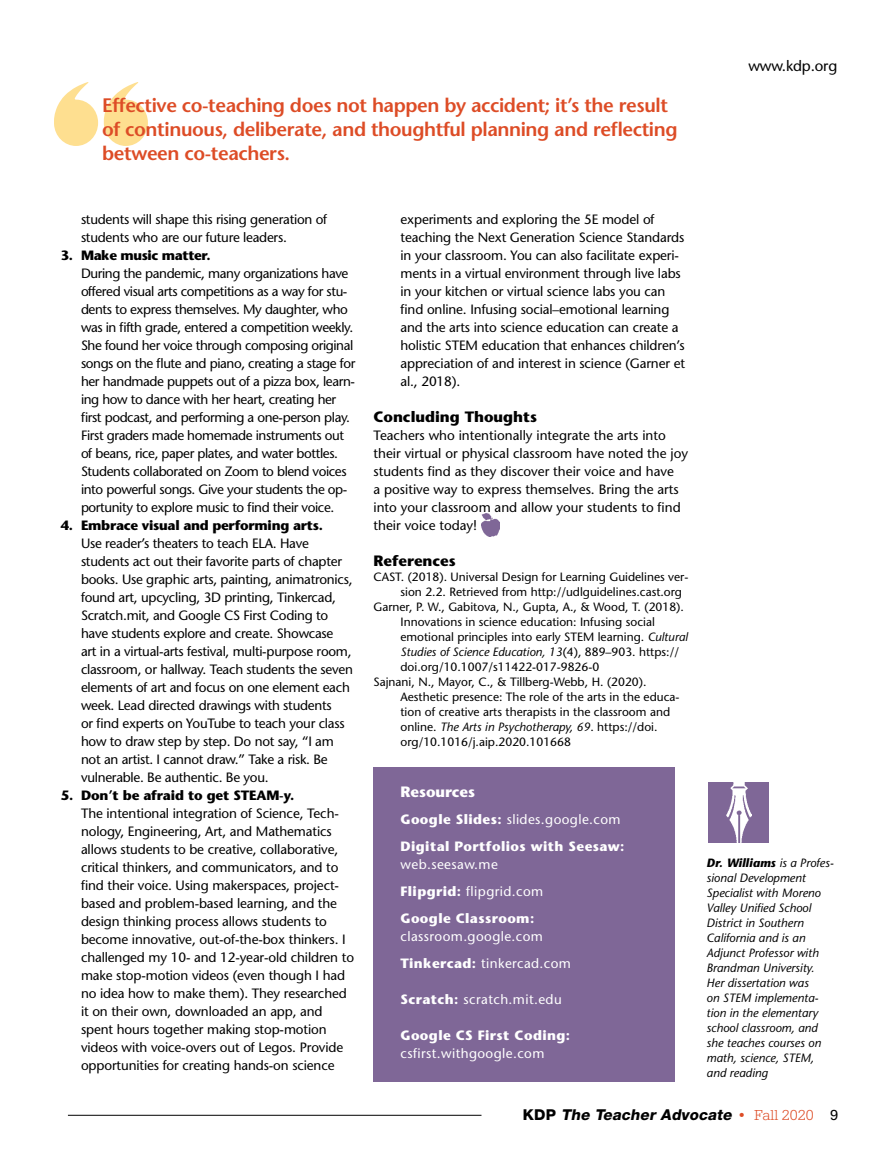
<style>
.page{position:relative;width:891px;height:1161px;background:#fff}
.page>*{position:absolute;margin:0;border:0;box-sizing:border-box;transform-origin:0 0}
.t1{font:600 19.5px/24px "Stone Sans Std";letter-spacing:-.02em;color:#dd4c26}
.t2{font:italic 800 15px "Helvetica Neue";color:#000}
.t3{font:700 15px "Stone Sans Std";color:#000}
.t4{font:500 15px "Stone Sans Std";letter-spacing:-.01em;color:#000}
.t5{font:700 15px "Stone Sans Std";color:#fff}
.t6{font:500 13.5px/18px "Stone Sans Std";letter-spacing:-.01em;color:#000}
.t7{font:500 13.5px/18px "Stone Sans Std";letter-spacing:-.03em;color:#000}
.t8{font:500 13.5px/27px "Stone Sans Std";letter-spacing:.03em;color:#fff}
.t9{font:700 13.5px "Stone Sans Std";letter-spacing:-.02em;color:#000}
.t10{font:700 13.5px/27px "Stone Sans Std";letter-spacing:.03em;color:#fff}
.t11{font:500 12px "Stone Sans Std";color:#000}
.t12{font:italic 500 12px/15px "Stone Sans Std";color:#000}
.s1{font-style:italic}
.s2{font-style:normal}
.s3{font-weight:500}
.s4{font-weight:700}
.s5{font-family:"URW Egyptienne T Ligh";font-weight:400;font-style:normal;color:#dd4c26}
.s6{font-family:"URW Egyptienne T";font-weight:400;font-style:normal}
</style>
<div class="page">
<hr style="left:68px;top:1115px;width:413px;height:1px;background:#000">
<div style="left:374px;top:767px;width:301px;height:315px;background:#7f6797"></div>
<svg style="left:104px;top:82px;width:44px;height:64px"></svg>
<svg style="left:54px;top:82px;width:44px;height:64px"></svg>
<div style="left:708px;top:782px;width:61px;height:61px;background:#7f6797"></div>
<img style="left:727px;top:782px;width:24px;height:61px">
<img style="left:482px;top:513px;width:17px;height:23px">
<h1 class="t1" style="left:102px;top:93px;width:577px">Effective co-teaching does not happen by accident; it’s the result of continuous, deliberate, and thoughtful planning and reflecting between co-teachers.</h1>
<p class="t4" style="left:748px;top:57px;width:90px">www.kdp.org</p>
<p class="t6" style="left:81px;top:210px;width:248px">students will shape this rising generation of students who are our future leaders.</p>
<p class="t9" style="left:61px;top:247px;width:151px">3. Make music matter.</p>
<p class="t7" style="left:81px;top:264px;width:276px">During the pandemic, many organizations have offered visual arts competitions as a way for stu&shy;dents to express themselves. My daughter, who was in fifth grade, entered a competition weekly.<br>She found her voice through composing original songs on the flute and piano, creating a stage for her handmade puppets out of a pizza box, learn&shy;ing how to dance with her heart, creating her first podcast, and performing a one-person play.<br>First graders made homemade instruments out of beans, rice, paper plates, and water bottles.<br>Students collaborated on Zoom to blend voices into powerful songs. Give your students the op&shy;portunity to explore music to find their voice.</p>
<p class="t9" style="left:61px;top:517px;width:264px">4. Embrace visual and performing arts.</p>
<p class="t6" style="left:81px;top:534px;width:273px">Use reader’s theaters to teach ELA. Have students act out their favorite parts of chapter books. Use graphic arts, painting, animatronics, found art, upcycling, 3D printing, Tinkercad, Scratch.mit, and Google CS First Coding to have students explore and create. Showcase<br>art in a virtual-arts festival, multi-purpose room, classroom, or hallway. Teach students the seven elements of art and focus on one element each week. Lead directed drawings with students<br>or find experts on YouTube to teach your class how to draw step by step. Do not say, “I am not an artist. I cannot draw.” Take a risk. Be vulnerable. Be authentic. Be you.</p>
<p class="t9" style="left:61px;top:787px;width:235px">5. Don’t be afraid to get STEAM-y.</p>
<p class="t6" style="left:81px;top:804px;width:275px">The intentional integration of Science, Tech&shy;nology, Engineering, Art, and Mathematics allows students to be creative, collaborative, critical thinkers, and communicators, and to find their voice. Using makerspaces, project&shy;based and problem-based learning, and the design thinking process allows students to become innovative, out-of-the-box thinkers. I challenged my 10- and 12-year-old children to make stop-motion videos (even though I had no idea how to make them). They researched it on their own, downloaded an app, and spent hours together making stop-motion videos with voice-overs out of Legos. Provide opportunities for creating hands-on science</p>
<p class="t6" style="left:400px;top:210px;width:286px">experiments and exploring the 5E model of teaching the Next Generation Science Standards in your classroom. You can also facilitate experi&shy;ments in a virtual environment through live labs in your kitchen or virtual science labs you can find online. Infusing social–emotional learning and the arts into science education can create a holistic STEM education that enhances children’s appreciation of and interest in science (Garner et al., 2018).</p>
<p class="t3" style="left:374px;top:408px;width:165px">Concluding Thoughts</p>
<p class="t6" style="left:374px;top:426px;width:316px">Teachers who intentionally integrate the arts into their virtual or physical classroom have noted the joy students find as they discover their voice and have<br>a positive way to express themselves. Bring the arts into your classroom and allow your students to find their voice today!</p>
<p class="t3" style="left:374px;top:552px;width:84px">References</p>
<p class="t11" style="left:374px;top:570px;width:316px">CAST. (2018). Universal Design for Learning Guidelines ver-</p>
<p class="t11" style="left:400px;top:585px;width:283px">sion 2.2. Retrieved from http://udlguidelines.cast.org</p>
<p class="t11" style="left:374px;top:600px;width:312px">Garner, P. W., Gabitova, N., Gupta, A., &amp; Wood, T. (2018).</p>
<p class="t11" style="left:400px;top:615px;width:256px">Innovations in science education: Infusing social</p>
<p class="t11" style="left:400px;top:630px;width:289px">emotional principles into early STEM learning. <span class="s1">Cultural</span></p>
<p class="t12" style="left:400px;top:644px;width:280px">Studies of Science Education, 13<span class="s2">(4), 889–903. https://</span></p>
<p class="t11" style="left:400px;top:660px;width:200px">doi.org/10.1007/s11422-017-9826-0</p>
<p class="t11" style="left:374px;top:675px;width:274px">Sajnani, N., Mayor, C., &amp; Tillberg-Webb, H. (2020).</p>
<p class="t11" style="left:400px;top:690px;width:280px">Aesthetic presence: The role of the arts in the educa-</p>
<p class="t11" style="left:400px;top:705px;width:271px">tion of creative arts therapists in the classroom and</p>
<p class="t12" style="left:400px;top:719px;width:259px"><span class="s2">online.</span> The Arts in Psychotherapy, 69<span class="s2">. https://doi.</span></p>
<p class="t11" style="left:400px;top:735px;width:172px">org/10.1016/j.aip.2020.101668</p>
<p class="t5" style="left:400px;top:783px;width:76px">Resources</p>
<p class="t10" style="left:400px;top:806px;width:226px">Google Slides: <span class="s3">slides.google.com<br></span>Digital Portfolios with Seesaw:</p>
<p class="t8" style="left:400px;top:851px;width:144px">web.seesaw.me<br><span class="s4">Flipgrid:</span> flipgrid.com<br><span class="s4">Google Classroom:</span></p>
<p class="t8" style="left:400px;top:923px;width:172px">classroom.google.com<br><span class="s4">Tinkercad:</span> tinkercad.com</p>
<p class="t8" style="left:400px;top:986px;width:163px"><span class="s4">Scratch:</span> scratch.mit.edu</p>
<p class="t10" style="left:400px;top:1022px;width:171px">Google CS First Coding:</p>
<p class="t8" style="left:400px;top:1040px;width:145px">csfirst.withgoogle.com</p>
<p class="t12" style="left:707px;top:855px;width:129px"><span class="s4">Dr. Williams</span> is a Profes&shy;sional Development<br>Specialist with Moreno<br>Valley Unified School<br>District in Southern<br>California and is an<br>Adjunct Professor with<br>Brandman University.<br>Her dissertation was<br>on STEM implementa&shy;tion in the elementary school classroom, and she teaches courses on math, science, STEM, and reading</p>
<p class="t2" style="left:523px;top:1105px;width:317px"><span class="s2">K D P</span> The Teacher Advocate <span class="s5">• F a l l 2 0 2 0</span> <span class="s6">9</span></p>
</div>
